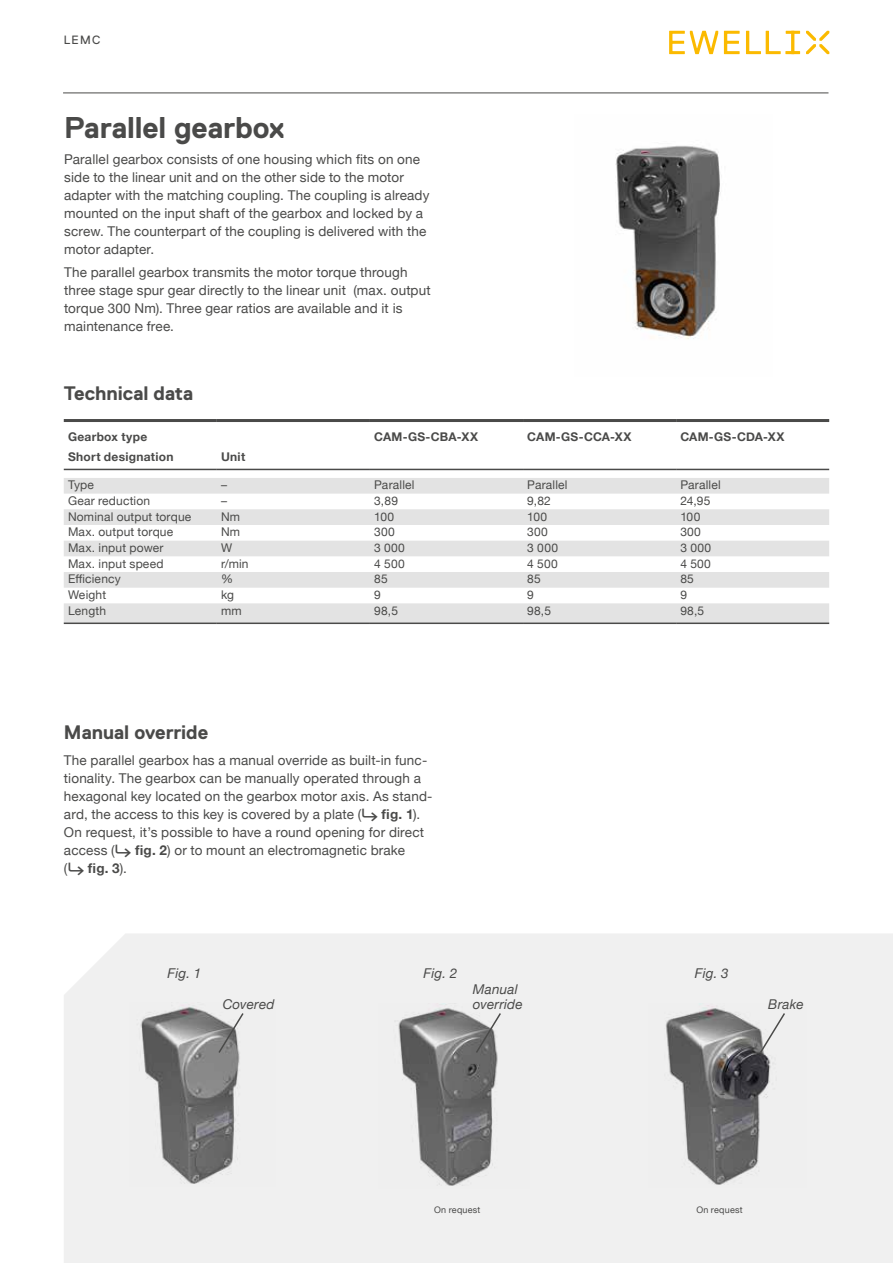
<style>
.page{position:relative;width:893px;height:1263px;background:#fff}
.page>*{position:absolute;margin:0;border:0;box-sizing:border-box;transform-origin:0 0}
.t1{font:700 30px "Replica Std";letter-spacing:-.005em;color:#4a4a49}
.t2{font:700 19.5px "Replica Std";letter-spacing:-.005em;color:#4a4a49}
.t3{font:13.5px/18px "Helvetica Neue";letter-spacing:.01em;color:#4a4a49}
.t4{font:italic 13.5px/15px "Helvetica Neue";letter-spacing:.015em;color:#4a4a49}
.t5{font:12px "Helvetica Neue";letter-spacing:.015em;color:#4a4a49}
.t6{font:700 12px "Helvetica Neue";letter-spacing:.02em;color:#4a4a49}
.t7{font:12px "Replica Std";color:#4a4a49}
.t8{font:9px "Helvetica Neue";letter-spacing:.025em;color:#4a4a49}
.s1{font-weight:700}
</style>
<div class="page">
<hr style="left:63px;top:93px;width:765px;height:1px;background:#4a4a49">
<svg style="left:669px;top:31px;width:131px;height:23px"></svg>
<svg style="left:806px;top:31px;width:23px;height:23px"></svg>
<div style="left:64px;top:934px;width:829px;height:329px;background:#f0f0f0"></div>
<img style="left:649px;top:1003px;width:157px;height:184px">
<img style="left:378px;top:1004px;width:151px;height:184px">
<img style="left:130px;top:1002px;width:145px;height:185px">
<img style="left:615px;top:145px;width:106px;height:194px">
<svg style="left:64px;top:478px;width:765px;height:144px;fill:#e3e3e3"></svg>
<hr style="left:64px;top:419px;width:153px;height:3px;background:#4a4a49">
<hr style="left:217px;top:419px;width:153px;height:3px;background:#4a4a49">
<hr style="left:370px;top:419px;width:153px;height:3px;background:#4a4a49">
<hr style="left:523px;top:419px;width:153px;height:3px;background:#4a4a49">
<hr style="left:676px;top:419px;width:153px;height:3px;background:#4a4a49">
<hr style="left:64px;top:622px;width:153px;height:2px;background:#4a4a49">
<hr style="left:217px;top:622px;width:153px;height:2px;background:#4a4a49">
<hr style="left:370px;top:622px;width:153px;height:2px;background:#4a4a49">
<hr style="left:523px;top:622px;width:153px;height:2px;background:#4a4a49">
<hr style="left:676px;top:622px;width:153px;height:2px;background:#4a4a49">
<hr style="left:64px;top:469px;width:153px;height:1px;background:#4a4a49">
<hr style="left:217px;top:469px;width:153px;height:1px;background:#4a4a49">
<hr style="left:370px;top:469px;width:153px;height:1px;background:#4a4a49">
<hr style="left:523px;top:469px;width:153px;height:1px;background:#4a4a49">
<hr style="left:676px;top:469px;width:153px;height:1px;background:#4a4a49">
<svg style="left:758px;top:1011px;width:28px;height:43px"></svg>
<svg style="left:474px;top:1011px;width:28px;height:43px"></svg>
<svg style="left:217px;top:1011px;width:28px;height:43px"></svg>
<p class="t7" style="left:64px;top:34px;width:38px">LEMC</p>
<h1 class="t1" style="left:64px;top:111px;width:222px">Parallel gearbox</h1>
<p class="t3" style="left:64px;top:151px;width:367px">Parallel gearbox consists of one housing which fits on one side to the linear unit and on the other side to the motor adapter with the matching coupling. The coupling is already mounted on the input shaft of the gearbox and locked by a screw. The counterpart of the coupling is delivered with the motor adapter.</p>
<p class="t3" style="left:64px;top:264px;width:368px">The parallel gearbox transmits the motor torque through three stage spur gear directly to the linear unit (max. output torque 300 Nm). Three gear ratios are available and it is maintenance free.</p>
<h2 class="t2" style="left:64px;top:382px;width:131px">Technical data</h2>
<p class="t6" style="left:68px;top:427px;width:81px">Gearbox type</p>
<p class="t6" style="left:374px;top:427px;width:105px">CAM-GS-CBA-XX</p>
<p class="t6" style="left:527px;top:427px;width:106px">CAM-GS-CCA-XX</p>
<p class="t6" style="left:680px;top:427px;width:106px">CAM-GS-CDA-XX</p>
<p class="t6" style="left:68px;top:447px;width:107px">Short designation</p>
<p class="t6" style="left:221px;top:447px;width:26px">Unit</p>
<p class="t5" style="left:68px;top:476px;width:28px">Type</p>
<p class="t5" style="left:221px;top:476px;width:7px">–</p>
<p class="t5" style="left:374px;top:476px;width:42px">Parallel</p>
<p class="t5" style="left:527px;top:476px;width:42px">Parallel</p>
<p class="t5" style="left:680px;top:476px;width:42px">Parallel</p>
<p class="t5" style="left:68px;top:492px;width:84px">Gear reduction</p>
<p class="t5" style="left:221px;top:492px;width:7px">–</p>
<p class="t5" style="left:374px;top:492px;width:25px">3,89</p>
<p class="t5" style="left:527px;top:492px;width:25px">9,82</p>
<p class="t5" style="left:680px;top:492px;width:32px">24,95</p>
<p class="t5" style="left:68px;top:508px;width:125px">Nominal output torque</p>
<p class="t5" style="left:221px;top:508px;width:21px">Nm</p>
<p class="t5" style="left:374px;top:508px;width:21px">100</p>
<p class="t5" style="left:527px;top:508px;width:21px">100</p>
<p class="t5" style="left:680px;top:508px;width:21px">100</p>
<p class="t5" style="left:68px;top:523px;width:107px">Max. output torque</p>
<p class="t5" style="left:221px;top:523px;width:21px">Nm</p>
<p class="t5" style="left:374px;top:523px;width:22px">300</p>
<p class="t5" style="left:527px;top:523px;width:22px">300</p>
<p class="t5" style="left:680px;top:523px;width:22px">300</p>
<p class="t5" style="left:68px;top:539px;width:97px">Max. input power</p>
<p class="t5" style="left:221px;top:539px;width:13px">W</p>
<p class="t5" style="left:374px;top:539px;width:32px">3 000</p>
<p class="t5" style="left:527px;top:539px;width:32px">3 000</p>
<p class="t5" style="left:680px;top:539px;width:32px">3 000</p>
<p class="t5" style="left:68px;top:555px;width:97px">Max. input speed</p>
<p class="t5" style="left:221px;top:555px;width:29px">r/min</p>
<p class="t5" style="left:374px;top:555px;width:32px">4 500</p>
<p class="t5" style="left:527px;top:555px;width:32px">4 500</p>
<p class="t5" style="left:680px;top:555px;width:32px">4 500</p>
<p class="t5" style="left:68px;top:570px;width:54px">Efficiency</p>
<p class="t5" style="left:221px;top:570px;width:13px">%</p>
<p class="t5" style="left:374px;top:570px;width:15px">85</p>
<p class="t5" style="left:527px;top:570px;width:15px">85</p>
<p class="t5" style="left:680px;top:570px;width:15px">85</p>
<p class="t5" style="left:68px;top:586px;width:40px">Weight</p>
<p class="t5" style="left:221px;top:586px;width:15px">kg</p>
<p class="t5" style="left:374px;top:586px;width:8px">9</p>
<p class="t5" style="left:527px;top:586px;width:8px">9</p>
<p class="t5" style="left:680px;top:586px;width:8px">9</p>
<p class="t5" style="left:68px;top:602px;width:40px">Length</p>
<p class="t5" style="left:221px;top:602px;width:22px">mm</p>
<p class="t5" style="left:374px;top:602px;width:25px">98,5</p>
<p class="t5" style="left:527px;top:602px;width:25px">98,5</p>
<p class="t5" style="left:680px;top:602px;width:25px">98,5</p>
<h2 class="t2" style="left:64px;top:721px;width:146px">Manual override</h2>
<p class="t3" style="left:64px;top:752px;width:370px">The parallel gearbox has a manual override as built-in func&shy;tionality. The gearbox can be manually operated through a hexagonal key located on the gearbox motor axis. As stand&shy;ard, the access to this key is covered by a plate (<span class="s1">⮑ fig. 1</span>).<br>On request, it’s possible to have a round opening for direct access (<span class="s1">⮑ fig. 2</span>) or to mount an electromagnetic brake<br>(<span class="s1">⮑ fig. 3</span>).</p>
<p class="t4" style="left:168px;top:967px;width:35px">Fig. 1</p>
<p class="t4" style="left:424px;top:967px;width:35px">Fig. 2</p>
<p class="t4" style="left:695px;top:967px;width:35px">Fig. 3</p>
<p class="t4" style="left:223px;top:997px;width:53px">Covered</p>
<p class="t4" style="left:473px;top:982px;width:51px">Manual override</p>
<p class="t4" style="left:768px;top:997px;width:37px">Brake</p>
<p class="t8" style="left:434px;top:1203px;width:48px">On request</p>
<p class="t8" style="left:696px;top:1203px;width:48px">On request</p>
</div>
